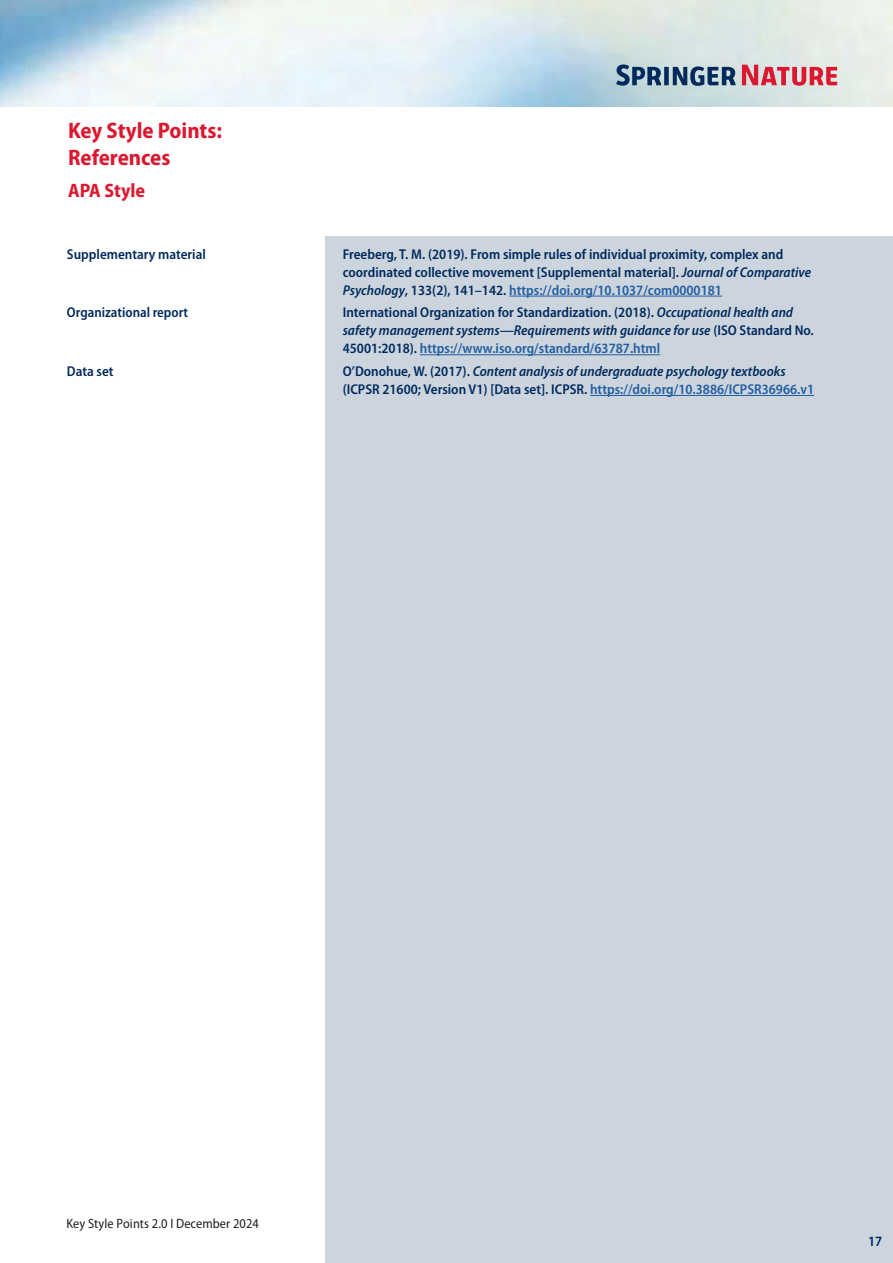
<style>
.page{position:relative;width:893px;height:1263px;background:#fff}
.page>*{position:absolute;margin:0;border:0;box-sizing:border-box;transform-origin:0 0}
.t1{font:700 semi-condensed 22.5px/27px "Myriad Pro";color:#db1830}
.t2{font:700 semi-condensed 19.5px "Myriad Pro";color:#db1830}
.t3{font:600 semi-condensed 14.25px/18px "Myriad Pro";color:#002a5c}
.t4{font:semi-condensed 13.5px "Myriad Pro";letter-spacing:.005em;color:#231f20}
.s1{font-style:italic}
.s2{color:#215e9f}
</style>
<div class="page">
<div style="left:325px;top:236px;width:568px;height:1027px;background:#ccd4de"></div>
<img style="left:0;top:0;width:893px;height:106px">
<svg style="left:616px;top:64px;width:120px;height:22px"></svg>
<svg style="left:742px;top:65px;width:95px;height:21px"></svg>
<hr style="left:509px;top:296px;width:213px;height:1px;background:#215e9f">
<hr style="left:420px;top:354px;width:240px;height:1px;background:#215e9f">
<hr style="left:590px;top:395px;width:224px;height:1px;background:#215e9f">
<h1 class="t1" style="left:68px;top:117px;width:156px">Key Style Points:<br>References</h1>
<h2 class="t2" style="left:68px;top:179px;width:79px">APA Style</h2>
<p class="t3" style="left:67px;top:245px;width:140px">Supplementary material</p>
<p class="t3" style="left:343px;top:245px;width:470px">Freeberg, T. M. (2019). From simple rules of individual proximity, complex and coordinated collective movement [Supplemental material]. <span class="s1">Journal of Comparative<br>Psychology</span>, 133(2), 141–142. <span class="s2">https://doi.org/10.1037/com0000181</span></p>
<p class="t3" style="left:67px;top:304px;width:123px">Organizational report</p>
<p class="t3" style="left:343px;top:304px;width:473px">International Organization for Standardization. (2018). <span class="s1">Occupational health and safety management systems—Requirements with guidance for use</span> (ISO Standard No.<br>45001:2018). <span class="s2">https://www.iso.org/standard/63787.html</span></p>
<p class="t3" style="left:67px;top:362px;width:48px">Data set</p>
<p class="t3" style="left:343px;top:362px;width:473px">O’Donohue, W. (2017). <span class="s1">Content analysis of undergraduate psychology textbooks </span>(ICPSR 21600; Version V1) [Data set]. ICPSR. <span class="s2">https://doi.org/10.3886/ICPSR36966.v1</span></p>
<p class="t4" style="left:66px;top:1216px;width:194px">Key Style Points 2.0 І December 2024</p>
<p class="t3" style="left:868px;top:1233px;width:16px">17</p>
</div>
